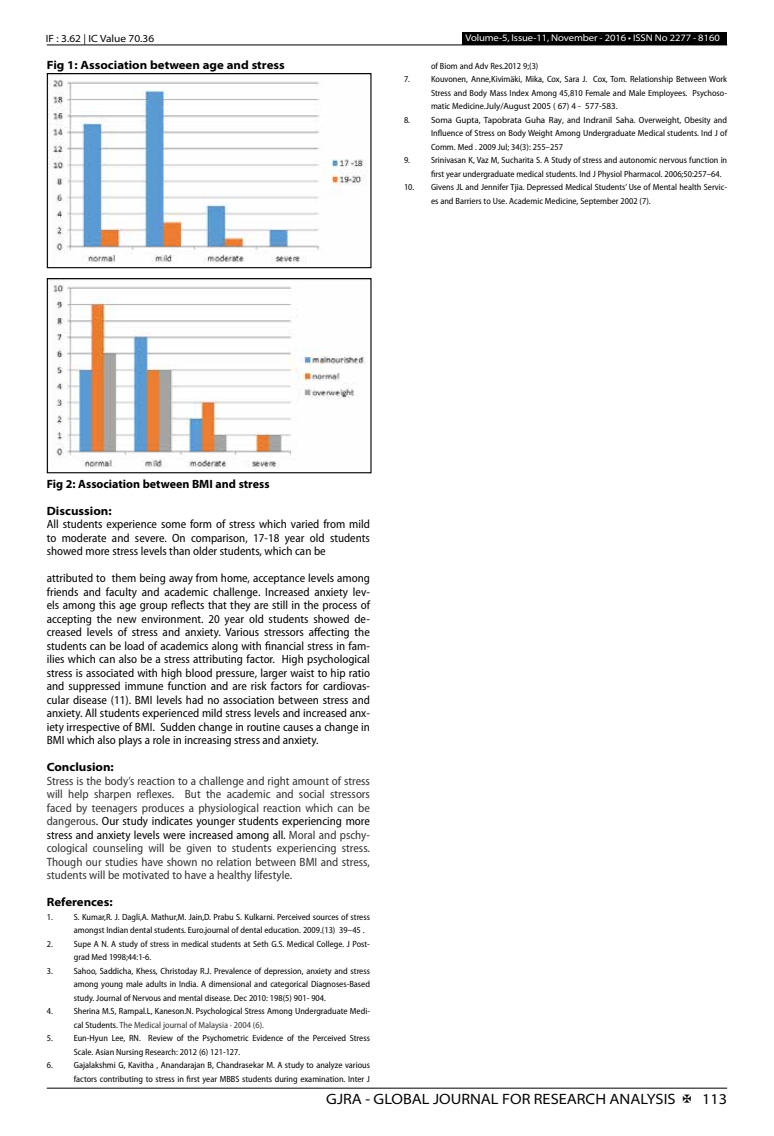
<style>
.page{position:relative;width:774px;height:1136px;background:#fff}
.page>*{position:absolute;margin:0;border:0;box-sizing:border-box;transform-origin:0 0}
.t1{font:semi-expanded 15px "Myriad Pro";color:#000}
.t2{font:semi-condensed 12px/13.5px "Myriad Pro";color:#000;text-align:justify}
.t3{font:semi-condensed 12px/13.5px "Myriad Pro";color:#333;text-align:justify}
.t4{font:700 semi-expanded 12px "Myriad Pro";color:#000}
.t5{font:700 12px "Myriad Pro";color:#000}
.t6{font:semi-expanded 10.5px "Myriad Pro";color:#000}
.t7{font:semi-expanded 9.75px "Myriad Pro";letter-spacing:-.01em;color:#fff}
.t8{font:semi-condensed 9px/13.5px "Myriad Pro";color:#000}
.s1{font-stretch:normal}
.s2{color:#000}
.s3{color:#333}
</style>
<div class="page">
<hr style="left:47px;top:1087px;width:680px;height:1px;background:#000">
<div style="left:462px;top:32px;width:265px;height:13px;background:#000"></div>
<hr style="left:47px;top:45px;width:680px;height:1px;background:#000">
<img style="left:49px;top:75px;width:318px;height:189px">
<div style="left:47px;top:73px;width:324px;height:195px;border:1px solid #000"></div>
<img style="left:50px;top:280px;width:317px;height:189px">
<div style="left:47px;top:278px;width:324px;height:195px;border:1px solid #000"></div>
<p class="t6" style="left:46px;top:32px;width:110px">IF : 3.62 | IC Value 70.36</p>
<h2 class="t4" style="left:47px;top:58px;width:239px">Fig 1: Association between age and stress</h2>
<p class="t7" style="left:465px;top:32px;width:256px">Volume-5, Issue-11, November - 2016 • ISSN No 2277 - 8160</p>
<p class="t8" style="left:431px;top:59px;width:109px">of Biom and Adv Res.2012 9;(3)</p>
<p class="t8" style="left:431px;top:73px;width:298px;text-align:justify;text-indent:-27px">7. Kouvonen, Anne,Kivimäki, Mika, Cox, Sara J. Cox, Tom. Relationship Between Work Stress and Body Mass Index Among 45,810 Female and Male Employees. Psychoso&shy;matic Medicine.<span class="s1">July/August 2005 ( 67) 4 - 577-583</span>.</p>
<p class="t8" style="left:431px;top:113px;width:298px;text-align:justify;text-indent:-27px">8. <span class="s1">Soma Gupta</span>, <span class="s1">Tapobrata Guha Ray</span>, and <span class="s1">Indranil Saha</span>. Overweight, Obesity and Influence of Stress on Body Weight Among Undergraduate Medical students. Ind J of Comm. Med . 2009 Jul; 34(3): 255–257</p>
<p class="t8" style="left:431px;top:154px;width:298px;text-indent:-27px">9. Srinivasan K, Vaz M, Sucharita S. A Study of stress and autonomic nervous function in first year undergraduate medical students. Ind J Physiol Pharmacol. 2006;50:257–64.</p>
<p class="t8" style="left:431px;top:181px;width:298px;text-indent:-27px">10. Givens JL and Jennifer Tjia. Depressed Medical Students’ Use of Mental health Servic&shy;es and Barriers to Use. Academic Medicine, September 2002 (7).</p>
<h2 class="t5" style="left:47px;top:477px;width:224px">Fig 2: Association between BMI and stress</h2>
<h2 class="t4" style="left:47px;top:503px;width:66px">Discussion:</h2>
<h2 class="t2" style="left:47px;top:517px;width:325px">All students experience some form of stress which varied from mild to moderate and severe. On comparison, 17-18 year old students showed more stress levels than older students, which can be</h2>
<p class="t2" style="left:47px;top:571px;width:325px">attributed to them being away from home, acceptance levels among friends and faculty and academic challenge. Increased anxiety lev&shy;els among this age group reflects that they are still in the process of accepting the new environment. 20 year old students showed de&shy;creased levels of stress and anxiety. Various stressors affecting the students can be load of academics along with financial stress in fam&shy;ilies which can also be a stress attributing factor. High psychological stress is associated with high blood pressure, larger waist to hip ratio and suppressed immune function and are risk factors for cardiovas&shy;cular disease (11). BMI levels had no association between stress and anxiety. All students experienced mild stress levels and increased anx&shy;iety irrespective of BMI. Sudden change in routine causes a change in BMI which also plays a role in increasing stress and anxiety.</p>
<h2 class="t4" style="left:47px;top:760px;width:69px">Conclusion:</h2>
<p class="t3" style="left:47px;top:774px;width:325px">Stress is the body’s reaction to a challenge and right amount of stress will help sharpen reflexes. But the academic and social stressors faced by teenagers produces a physiological reaction which can be dangerous<span class="s2">. Our study indicates younger students experiencing more stress and anxiety levels were increased among all.</span> Moral and pschy&shy;cological counseling will be given to students experiencing stress.<br>Though our studies have shown no relation between BMI and stress, students will be motivated to have a healthy lifestyle.</p>
<h2 class="t4" style="left:47px;top:895px;width:67px">References:</h2>
<p class="t8" style="left:74px;top:910px;width:298px;text-indent:-27px">1. S. Kumar,R. J. Dagli,A. Mathur,M. Jain,D. Prabu S. Kulkarni. Perceived sources of stress amongst Indian dental students. Euro.journal of dental education. 2009.(13) 39–45 .</p>
<p class="t8" style="left:74px;top:937px;width:298px;text-indent:-27px">2. Supe A N. A study of stress in medical students at Seth G.S. Medical College. J Post&shy;grad Med 1998;44:1-6.</p>
<p class="t8" style="left:74px;top:964px;width:298px;text-align:justify;text-indent:-27px">3. Sahoo, Saddicha, Khess, Christoday R.J. Prevalence of depression, anxiety and stress among young male adults in India. A dimensional and categorical Diagnoses-Based study. Journal of Nervous and mental disease. Dec 2010: 198(5) 901- 904.</p>
<p class="t8" style="left:74px;top:1004px;width:298px;text-indent:-27px">4. Sherina M.S, Rampal.L, Kaneson.N. Psychological Stress Among Undergraduate Medi&shy;cal Students. <span class="s3">The Medical journal of Malaysia · 2004 (6).</span></p>
<p class="t8" style="left:74px;top:1031px;width:298px;text-indent:-27px">5. Eun-Hyun Lee, RN. Review of the Psychometric Evidence of the Perceived Stress<br>Scale. Asian Nursing Research: 2012 (6) 121-127.</p>
<p class="t8" style="left:47px;top:1058px;width:325px;text-align:right">6. Gajalakshmi G, Kavitha , Anandarajan B, Chandrasekar M. A study to analyze various factors contributing to stress in first year MBBS students during examination. Inter J</p>
<h1 class="t1" style="left:326px;top:1090px;width:351px">GJRA - GLOBAL JOURNAL FOR RESEARCH ANALYSIS</h1>
<h1 class="t1" style="left:702px;top:1090px;width:27px">113</h1>
</div>
